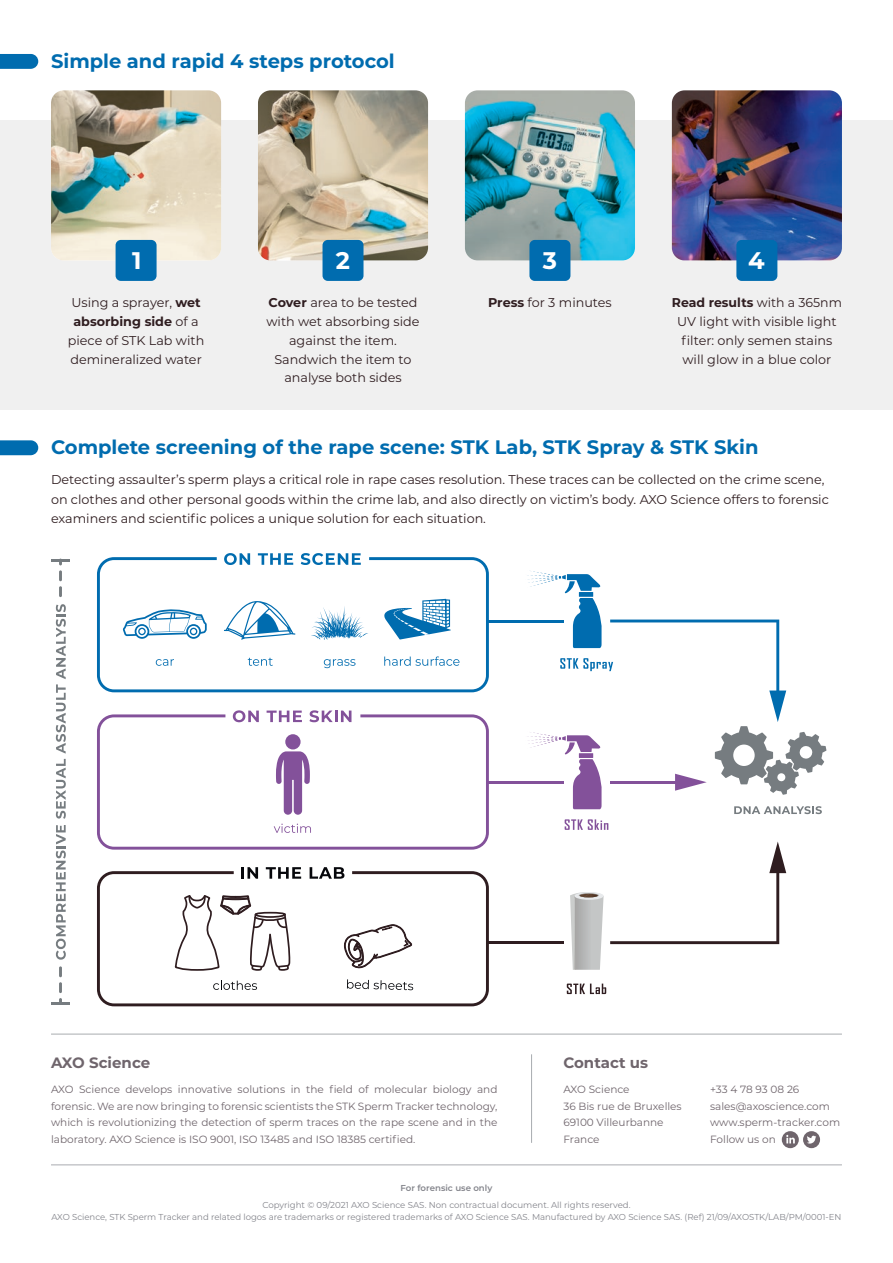
<style>
.page{position:relative;width:893px;height:1263px;background:#fff}
.page>*{position:absolute;margin:0;border:0;box-sizing:border-box;transform-origin:0 0}
.t1{font:700 24px "Montserrat";color:#fff}
.t2{font:700 19.5px "Montserrat";color:#006caf}
.t3{font:700 15px "Montserrat";color:#6f656c}
.t4{font:12.75px/18.8px "Montserrat";color:#2f1d20;text-align:center}
.t5{font:10.5px/16.5px "Montserrat";color:#6f656c}
.t6{font:8.7px/12.8px "Montserrat";color:#83848b;text-align:center}
.t7{font:600 8.7px "Montserrat";color:#83848b}
.s1{font-weight:700}
</style>
<div class="page">
<svg style="left:0;top:54px;width:38px;height:15px"></svg>
<div style="left:0;top:120px;width:893px;height:289px;background:#f0f0f0"></div>
<img style="left:51px;top:90px;width:170px;height:170px">
<img style="left:465px;top:90px;width:170px;height:170px">
<img style="left:258px;top:90px;width:170px;height:170px">
<img style="left:672px;top:90px;width:170px;height:170px">
<div style="left:116px;top:240px;width:41px;height:41px;background:#006caf;border-radius:5px"></div>
<div style="left:736px;top:240px;width:41px;height:41px;background:#006caf;border-radius:5px"></div>
<div style="left:322px;top:240px;width:41px;height:41px;background:#006caf;border-radius:5px"></div>
<div style="left:529px;top:240px;width:41px;height:41px;background:#006caf;border-radius:5px"></div>
<svg style="left:59px;top:966px;width:3px;height:36px"></svg>
<hr style="left:51px;top:1002px;width:19px;height:3px;background:#767c80">
<svg style="left:51px;top:559px;width:19px;height:38px"></svg>
<svg style="left:56px;top:825px;width:10px;height:135px"></svg>
<svg style="left:56px;top:604px;width:10px;height:215px"></svg>
<hr style="left:487px;top:941px;width:76px;height:3px;background:#2f1d20">
<svg style="left:610px;top:841px;width:176px;height:103px"></svg>
<div style="left:574px;top:892px;width:30px;height:8px;background:#e8eaec;border-radius:50%"></div>
<hr style="left:579px;top:893px;width:20px;height:4px;background:#d9dcdd;border-radius:50%">
<svg style="left:579px;top:893px;width:19px;height:4px"></svg>
<svg style="left:570px;top:894px;width:34px;height:76px;background:#c2c3c2"></svg>
<svg style="left:97px;top:871px;width:392px;height:135px"></svg>
<svg style="left:241px;top:867px;width:17px;height:12px"></svg>
<svg style="left:266px;top:867px;width:35px;height:12px"></svg>
<svg style="left:310px;top:867px;width:34px;height:12px"></svg>
<svg style="left:174px;top:893px;width:116px;height:113px"></svg>
<svg style="left:347px;top:979px;width:66px;height:11px"></svg>
<svg style="left:567px;top:983px;width:39px;height:11px"></svg>
<hr style="left:487px;top:781px;width:76px;height:3px;background:#83519a">
<svg style="left:97px;top:714px;width:392px;height:136px"></svg>
<svg style="left:233px;top:710px;width:26px;height:12px"></svg>
<svg style="left:267px;top:710px;width:35px;height:12px"></svg>
<svg style="left:309px;top:710px;width:42px;height:12px"></svg>
<svg style="left:274px;top:824px;width:37px;height:9px"></svg>
<svg style="left:276px;top:751px;width:34px;height:64px"></svg>
<div style="left:285px;top:734px;width:16px;height:15px;background:#83519a;border-radius:50%"></div>
<hr style="left:487px;top:619px;width:76px;height:3px;background:#006caf">
<svg style="left:97px;top:557px;width:392px;height:135px"></svg>
<svg style="left:224px;top:553px;width:26px;height:12px"></svg>
<svg style="left:258px;top:553px;width:35px;height:12px"></svg>
<svg style="left:301px;top:553px;width:60px;height:12px"></svg>
<svg style="left:156px;top:659px;width:18px;height:7px"></svg>
<svg style="left:248px;top:658px;width:25px;height:8px"></svg>
<svg style="left:324px;top:659px;width:32px;height:9px"></svg>
<svg style="left:384px;top:656px;width:75px;height:10px"></svg>
<svg style="left:524px;top:571px;width:302px;height:259px"></svg>
<svg style="left:0;top:440px;width:38px;height:15px"></svg>
<hr style="left:51px;top:1164px;width:791px;height:1px;background:#a9acb0">
<hr style="left:51px;top:1034px;width:791px;height:1px;background:#a9acb0">
<hr style="left:531px;top:1054px;width:1px;height:89px;background:#a9acb0">
<div style="left:782px;top:1131px;width:17px;height:17px;background:#6f656c;border-radius:50%"></div>
<svg style="left:786px;top:1135px;width:9px;height:8px"></svg>
<div style="left:803px;top:1131px;width:17px;height:17px;background:#6f656c;border-radius:50%"></div>
<svg style="left:807px;top:1136px;width:9px;height:7px"></svg>
<h2 class="t2" style="left:51px;top:47px;width:345px">Simple and rapid 4 steps protocol</h2>
<h1 class="t1" style="left:132px;top:243px;width:11px">1</h1>
<h1 class="t1" style="left:336px;top:243px;width:16px">2</h1>
<h1 class="t1" style="left:543px;top:243px;width:16px">3</h1>
<h1 class="t1" style="left:748px;top:243px;width:18px">4</h1>
<p class="t4" style="left:68px;top:293px;width:138px">Using a sprayer, <span class="s1">wet absorbing side</span> of a piece of STK Lab with demineralized water</p>
<p class="t4" style="left:269px;top:293px;width:150px"><span class="s1">Cover</span> area to be tested</p>
<p class="t4" style="left:488px;top:293px;width:125px"><span class="s1">Press</span> for 3 minutes</p>
<p class="t4" style="left:266px;top:312px;width:155px">with wet absorbing side against the item.<br>Sandwich the item to analyse both sides</p>
<p class="t4" style="left:672px;top:293px;width:172px"><span class="s1">Read results</span> with a 365nm<br>UV light with visible light filter: only semen stains will glow in a blue color</p>
<h2 class="t2" style="left:51px;top:433px;width:709px">Complete screening of the rape scene: STK Lab, STK Spray &amp; STK Skin</h2>
<p class="t4" style="left:51px;top:470px;width:779px;line-height:19.5px;text-align:left">Detecting assaulter’s sperm plays a critical role in rape cases resolution. These traces can be collected on the crime scene, on clothes and other personal goods within the crime lab, and also directly on victim’s body. AXO Science offers to forensic examiners and scientific polices a unique solution for each situation.</p>
<p class="t3" style="left:51px;top:1052px;width:101px">AXO Science</p>
<p class="t5" style="left:51px;top:1081px;width:448px;text-align:justify">AXO Science develops innovative solutions in the field of molecular biology and forensic. We are now bringing to forensic scientists the STK Sperm Tracker technology, which is revolutionizing the detection of sperm traces on the rape scene and in the laboratory. AXO Science is ISO 9001, ISO 13485 and ISO 18385 certified.</p>
<p class="t5" style="left:710px;top:1081px;width:131px">+33 4 78 93 08 26 sales@axoscience.com www.sperm-tracker.com<br>Follow us on</p>
<p class="t7" style="left:401px;top:1181px;width:93px">For forensic use only</p>
<p class="t3" style="left:563px;top:1052px;width:86px">Contact us</p>
<p class="t5" style="left:563px;top:1081px;width:120px">AXO Science<br>36 Bis rue de Bruxelles<br>69100 Villeurbanne<br>France</p>
<p class="t6" style="left:51px;top:1198px;width:792px">Copyright © 09/2021 AXO Science SAS. Non contractual document. All rights reserved.<br>AXO Science, STK Sperm Tracker and related logos are trademarks or registered trademarks of AXO Science SAS. Manufactured by AXO Science SAS. (Ref) 21/09/AXOSTK/LAB/PM/0001-EN</p>
</div>
